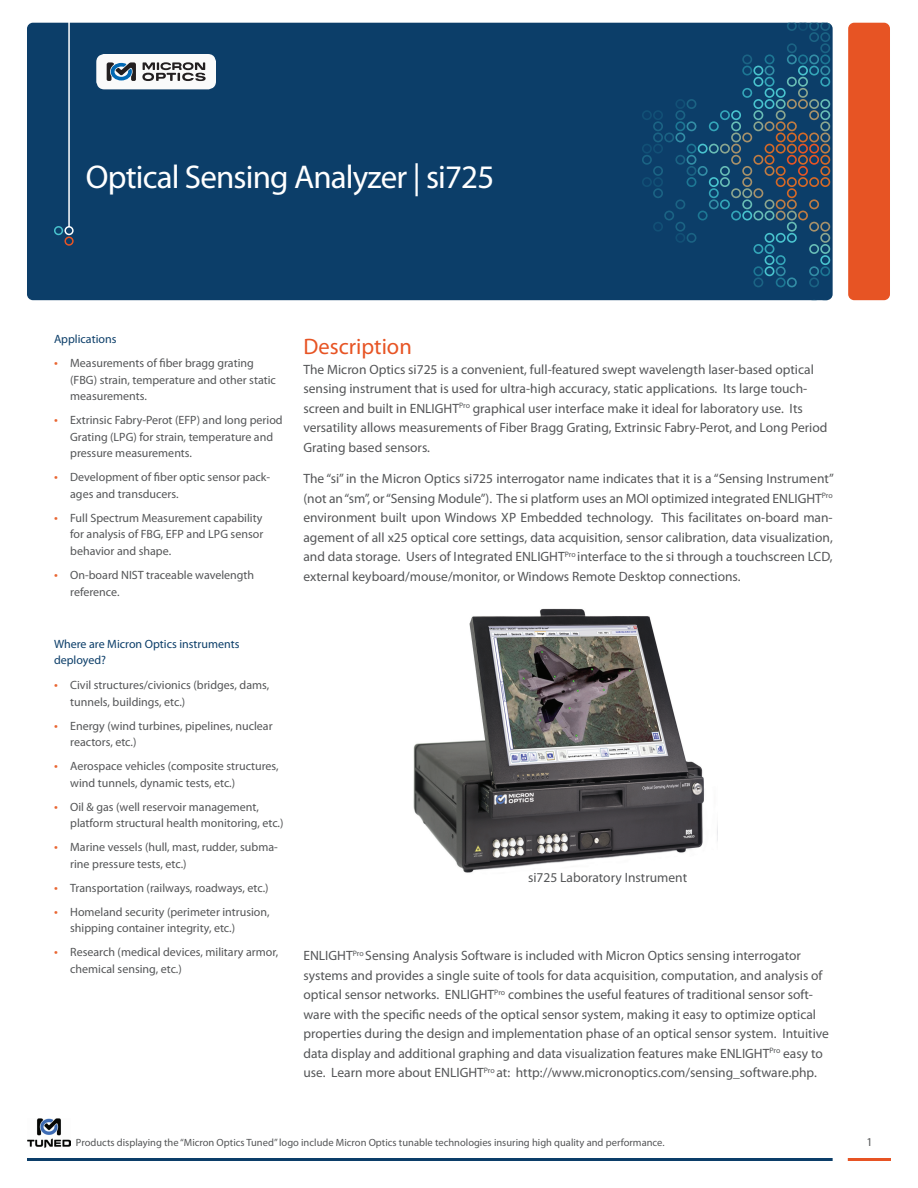
<style>
.page{position:relative;width:918px;height:1188px;background:#fff}
.page>*{position:absolute;margin:0;border:0;box-sizing:border-box;transform-origin:0 0}
.t1{font:33px "Myriad Pro";letter-spacing:-.025em;color:#fff}
.t2{font:22.5px "Myriad Pro";color:#e75424}
.t3{font:13.5px/19.5px "Myriad Pro";color:#545557}
.t4{font:12px/16.5px "Myriad Pro";color:#545557}
.t5{font:12px/16.5px "Myriad Pro";color:#0c3e69}
.t6{font:10.5px "Myriad Pro";color:#545557}
.s1{font-size:13.5px;color:#e96632}
</style>
<div class="page">
<div style="left:27px;top:23px;width:806px;height:277px;background:#0c3e69;border-radius:6px"></div>
<svg style="left:64px;top:22px;width:10px;height:214px"></svg>
<div style="left:54px;top:226px;width:9px;height:9px;border:2px solid #49c3ce;border-radius:50%"></div>
<div style="left:64px;top:237px;width:10px;height:9px;border:2px solid #e75424;border-radius:50%"></div>
<div style="left:848px;top:23px;width:42px;height:277px;background:#e75424;border-radius:6px"></div>
<div style="left:820px;top:121px;width:10px;height:10px;border:2px solid #8ca68f;border-radius:50%"></div>
<div style="left:787px;top:54px;width:10px;height:10px;border:2px solid #338ea6;border-radius:50%"></div>
<div style="left:798px;top:54px;width:10px;height:10px;border:2px solid #1d7794;border-radius:50%"></div>
<div style="left:787px;top:43px;width:10px;height:10px;border:2px solid #1b6384;border-radius:50%"></div>
<div style="left:820px;top:54px;width:10px;height:10px;border:2px solid #1d7794;border-radius:50%"></div>
<div style="left:820px;top:43px;width:10px;height:10px;border:2px solid #1b6384;border-radius:50%"></div>
<div style="left:809px;top:54px;width:10px;height:10px;border:2px solid #338ea6;border-radius:50%"></div>
<svg style="left:787px;top:23px;width:44px;height:19px"></svg>
<div style="left:820px;top:244px;width:10px;height:10px;border:2px solid #68bdb6;border-radius:50%"></div>
<div style="left:820px;top:255px;width:10px;height:10px;border:2px solid #49c3ce;border-radius:50%"></div>
<div style="left:809px;top:244px;width:10px;height:10px;border:2px solid #68bdb6;border-radius:50%"></div>
<svg style="left:809px;top:300px;width:19px;height:1px"></svg>
<div style="left:809px;top:266px;width:10px;height:10px;border:2px solid #338ea6;border-radius:50%"></div>
<div style="left:820px;top:266px;width:10px;height:10px;border:2px solid #1d7794;border-radius:50%"></div>
<div style="left:809px;top:277px;width:10px;height:10px;border:2px solid #1b6384;border-radius:50%"></div>
<div style="left:753px;top:266px;width:10px;height:10px;border:2px solid #1d7794;border-radius:50%"></div>
<div style="left:765px;top:266px;width:10px;height:10px;border:2px solid #49c3ce;border-radius:50%"></div>
<div style="left:753px;top:277px;width:10px;height:10px;border:2px solid #1b6384;border-radius:50%"></div>
<div style="left:765px;top:244px;width:10px;height:10px;border:2px solid #34a6b9;border-radius:50%"></div>
<div style="left:765px;top:255px;width:10px;height:10px;border:2px solid #49c3ce;border-radius:50%"></div>
<div style="left:753px;top:244px;width:10px;height:10px;border:2px solid #34a6b9;border-radius:50%"></div>
<svg style="left:775px;top:266px;width:22px;height:22px"></svg>
<div style="left:776px;top:255px;width:10px;height:10px;border:2px solid #34a6b9;border-radius:50%"></div>
<div style="left:653px;top:166px;width:10px;height:10px;border:2px solid #1b6384;border-radius:50%"></div>
<div style="left:642px;top:177px;width:10px;height:10px;border:2px solid #125076;border-radius:50%"></div>
<div style="left:698px;top:166px;width:10px;height:10px;border:2px solid #338ea6;border-radius:50%"></div>
<div style="left:687px;top:166px;width:9px;height:10px;border:2px solid #1b6384;border-radius:50%"></div>
<div style="left:698px;top:211px;width:10px;height:9px;border:2px solid #1d7794;border-radius:50%"></div>
<svg style="left:653px;top:177px;width:44px;height:66px"></svg>
<div style="left:776px;top:121px;width:10px;height:10px;border:2px solid #c07c43;border-radius:50%"></div>
<div style="left:787px;top:121px;width:10px;height:10px;border:2px solid #c07c43;border-radius:50%"></div>
<div style="left:731px;top:121px;width:10px;height:10px;border:2px solid #68bdb6;border-radius:50%"></div>
<div style="left:720px;top:110px;width:10px;height:10px;border:2px solid #34a6b9;border-radius:50%"></div>
<svg style="left:708px;top:132px;width:123px;height:111px"></svg>
<div style="left:753px;top:155px;width:10px;height:10px;border:2px solid #c07c43;border-radius:50%"></div>
<div style="left:765px;top:121px;width:10px;height:10px;border:2px solid #a8916a;border-radius:50%"></div>
<div style="left:753px;top:121px;width:10px;height:10px;border:2px solid #8ca68f;border-radius:50%"></div>
<div style="left:742px;top:133px;width:10px;height:9px;border:2px solid #a8916a;border-radius:50%"></div>
<div style="left:731px;top:133px;width:10px;height:9px;border:2px solid #8ca68f;border-radius:50%"></div>
<div style="left:742px;top:54px;width:10px;height:10px;border:2px solid #1b6384;border-radius:50%"></div>
<div style="left:765px;top:54px;width:10px;height:10px;border:2px solid #1d7794;border-radius:50%"></div>
<svg style="left:731px;top:65px;width:100px;height:56px"></svg>
<div style="left:765px;top:77px;width:10px;height:10px;border:2px solid #34a6b9;border-radius:50%"></div>
<div style="left:709px;top:144px;width:10px;height:10px;border:2px solid #68bdb6;border-radius:50%"></div>
<div style="left:698px;top:144px;width:10px;height:10px;border:2px solid #49c3ce;border-radius:50%"></div>
<div style="left:709px;top:121px;width:10px;height:10px;border:2px solid #34a6b9;border-radius:50%"></div>
<div style="left:642px;top:155px;width:10px;height:10px;border:2px solid #1b6384;border-radius:50%"></div>
<div style="left:687px;top:155px;width:9px;height:10px;border:2px solid #338ea6;border-radius:50%"></div>
<div style="left:675px;top:155px;width:10px;height:10px;border:2px solid #1b6384;border-radius:50%"></div>
<svg style="left:642px;top:99px;width:55px;height:55px"></svg>
<hr style="left:848px;top:1158px;width:43px;height:3px;background:#e75424">
<hr style="left:27px;top:1158px;width:806px;height:3px;background:#0c3e69">
<div style="left:96px;top:54px;width:120px;height:35px;background:#fafafa;border-radius:8px"></div>
<svg style="left:142px;top:62px;width:64px;height:19px"></svg>
<svg style="left:107px;top:62px;width:29px;height:19px"></svg>
<img style="left:27px;top:1119px;width:44px;height:29px">
<img style="left:413px;top:608px;width:292px;height:265px">
<h1 class="t1" style="left:86px;top:157px;width:410px">Optical Sensing Analyzer | si725</h1>
<p class="t5" style="left:54px;top:330px;width:64px">Applications</p>
<p class="t4" style="left:70px;top:355px;width:207px;text-indent:-16px"><span class="s1">•</span> Measurements of fiber bragg grating (FBG) strain, temperature and other static measurements.</p>
<p class="t4" style="left:70px;top:412px;width:214px;text-indent:-16px"><span class="s1">•</span> Extrinsic Fabry-Perot (EFP) and long period<br>Grating (LPG) for strain, temperature and pressure measurements.</p>
<p class="t4" style="left:70px;top:469px;width:201px;text-indent:-16px"><span class="s1">•</span> Development of fiber optic sensor pack&shy;ages and transducers.</p>
<p class="t4" style="left:70px;top:510px;width:195px;text-align:justify;text-indent:-16px"><span class="s1">•</span> Full Spectrum Measurement capability for analysis of FBG, EFP and LPG sensor behavior and shape.</p>
<p class="t4" style="left:70px;top:567px;width:186px;text-indent:-16px"><span class="s1">•</span> On-board NIST traceable wavelength reference.</p>
<p class="t5" style="left:54px;top:635px;width:187px">Where are Micron Optics instruments deployed?</p>
<p class="t4" style="left:70px;top:677px;width:201px;text-indent:-16px"><span class="s1">•</span> Civil structures/civionics (bridges, dams, tunnels, buildings, etc.)</p>
<p class="t4" style="left:70px;top:717px;width:204px;text-indent:-16px"><span class="s1">•</span> Energy (wind turbines, pipelines, nuclear reactors, etc.)</p>
<p class="t4" style="left:70px;top:758px;width:210px;text-indent:-16px"><span class="s1">•</span> Aerospace vehicles (composite structures, wind tunnels, dynamic tests, etc.)</p>
<p class="t4" style="left:70px;top:798px;width:215px;text-indent:-16px"><span class="s1">•</span> Oil &amp; gas (well reservoir management, platform structural health monitoring, etc.)</p>
<p class="t4" style="left:70px;top:839px;width:209px;text-indent:-16px"><span class="s1">•</span> Marine vessels (hull, mast, rudder, subma&shy;rine pressure tests, etc.)</p>
<p class="t4" style="left:54px;top:879px;width:216px"><span class="s1">•</span> Transportation (railways, roadways, etc.)</p>
<p class="t4" style="left:70px;top:903px;width:201px;text-indent:-16px"><span class="s1">•</span> Homeland security (perimeter intrusion, shipping container integrity, etc.)</p>
<p class="t4" style="left:70px;top:944px;width:210px;text-indent:-16px"><span class="s1">•</span> Research (medical devices, military armor, chemical sensing, etc.)</p>
<h2 class="t2" style="left:303px;top:333px;width:110px">Description</h2>
<p class="t3" style="left:303px;top:359px;width:526px">The Micron Optics si725 is a convenient, full-featured swept wavelength laser-based optical sensing instrument that is used for ultra-high accuracy, static applications. Its large touch&shy;screen and built in ENLIGHT<sup>Pro</sup> graphical user interface make it ideal for laboratory use. Its versatility allows measurements of Fiber Bragg Grating, Extrinsic Fabry-Perot, and Long Period Grating based sensors.</p>
<p class="t3" style="left:303px;top:469px;width:532px;text-align:justify">The “si” in the Micron Optics si725 interrogator name indicates that it is a “Sensing Instrument” (not an “sm”, or “Sensing Module”). The si platform uses an MOI optimized integrated ENLIGHT<sup>Pro </sup>environment built upon Windows XP Embedded technology. This facilitates on-board man&shy;agement of all x25 optical core settings, data acquisition, sensor calibration, data visualization, and data storage. Users of Integrated ENLIGHT<sup>Pro</sup> interface to the si through a touchscreen LCD, external keyboard/mouse/monitor, or Windows Remote Desktop connections.</p>
<p class="t3" style="left:528px;top:867px;width:161px">si725 Laboratory Instrument</p>
<p class="t3" style="left:303px;top:946px;width:527px">ENLIGHT<sup>Pro</sup> Sensing Analysis Software is included with Micron Optics sensing interrogator systems and provides a single suite of tools for data acquisition, computation, and analysis of optical sensor networks. ENLIGHT<sup>Pro</sup> combines the useful features of traditional sensor soft&shy;ware with the specific needs of the optical sensor system, making it easy to optimize optical properties during the design and implementation phase of an optical sensor system. Intuitive data display and additional graphing and data visualization features make ENLIGHT<sup>Pro</sup> easy to use. Learn more about ENLIGHT<sup>Pro</sup> at: http://www.micronoptics.com/sensing_software.php.</p>
<p class="t6" style="left:76px;top:1136px;width:590px">Products displaying the “Micron Optics Tuned” logo include Micron Optics tunable technologies insuring high quality and performance.</p>
<p class="t4" style="left:866px;top:1134px;width:8px">1</p>
</div>
